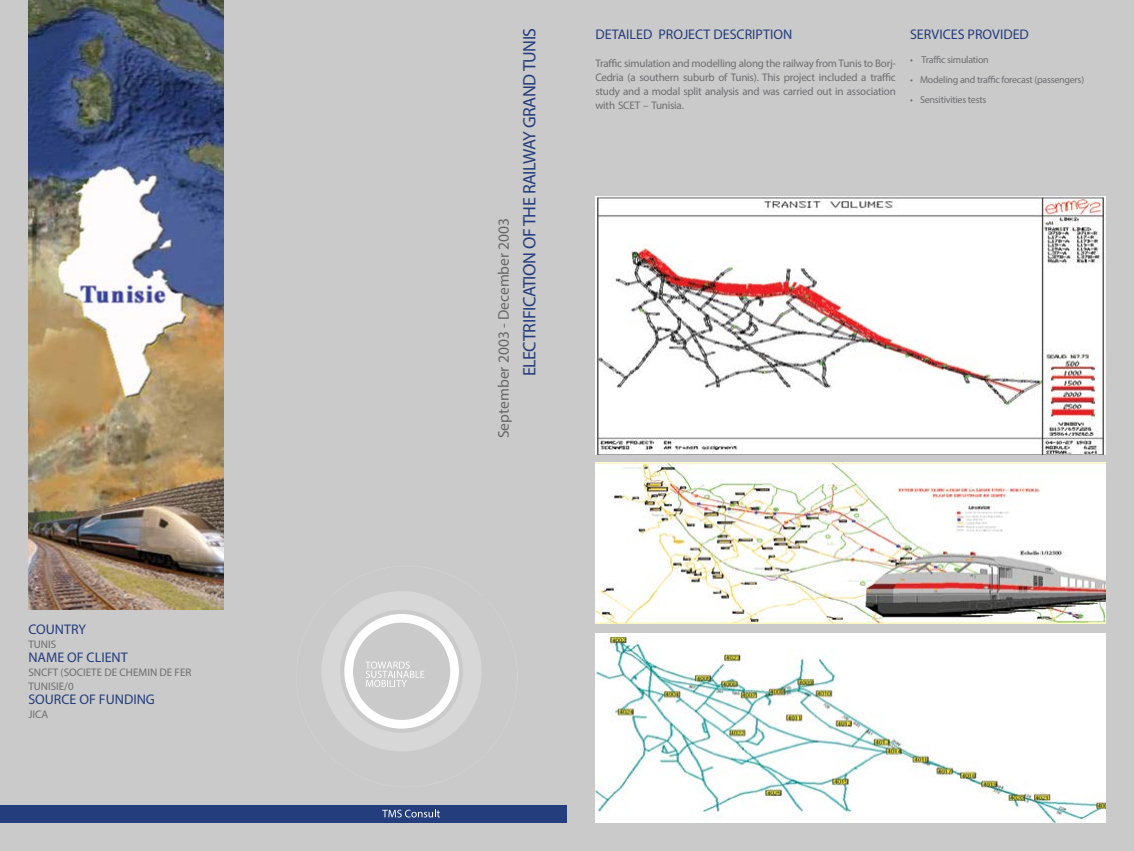
<style>
.page{position:relative;width:1134px;height:851px;background:#fff}
.page>*{position:absolute;margin:0;border:0;box-sizing:border-box;transform-origin:0 0}
.t1{font:18px "Myriad Pro";letter-spacing:-.025em;color:#233d7d}
.t2{font:15.5px "Myriad Pro";color:#686768}
.t3{font:14px "Myriad Pro";color:#233d7d}
.t4{font:11px/14px "Myriad Pro";letter-spacing:-.02em;color:#6d6e71;text-align:justify}
.t5{font:11px/14px "Myriad Pro";color:#6d6e71}
.t6{font:10px "Myriad Pro";letter-spacing:-.025em;color:#6d6e71}
</style>
<div class="page">
<div style="left:0;top:0;width:1134px;height:850px;background:#cbcaca"></div>
<svg style="left:322px;top:591px;width:159px;height:160px"></svg>
<div style="left:0;top:805px;width:567px;height:17px;background:#233d7d"></div>
<svg style="left:382px;top:809px;width:58px;height:8px"></svg>
<img style="left:28px;top:0;width:196px;height:609px">
<img style="left:595px;top:196px;width:511px;height:258px">
<img style="left:595px;top:463px;width:511px;height:160px">
<img style="left:595px;top:633px;width:511px;height:188px">
<p class="t3" style="left:28px;top:621px;width:59px">COUNTRY</p>
<p class="t4" style="left:28px;top:637px;width:29px">TUNIS</p>
<p class="t3" style="left:28px;top:649px;width:101px">NAME OF CLIENT</p>
<p class="t5" style="left:28px;top:665px;width:164px">SNCFT (SOCIETE DE CHEMIN DE FER<br>TUNISIE/0</p>
<p class="t3" style="left:28px;top:691px;width:128px">SOURCE OF FUNDING</p>
<p class="t4" style="left:28px;top:707px;width:21px">JICA</p>
<h2 class="t2" style="left:494px;top:438px;width:222px;rotate:-90deg">September 2003 - December 2003</h2>
<h1 class="t1" style="left:518px;top:376px;width:350px;rotate:-90deg">ELECTRIFICATION OF THE RAILWAY GRAND TUNIS</h1>
<p class="t3" style="left:595px;top:26px;width:198px">DETAILED PROJECT DESCRIPTION</p>
<p class="t4" style="left:595px;top:56px;width:302px">Traffic simulation and modelling along the railway from Tunis to Borj-Cedria (a southern suburb of Tunis). This project included a traffic study and a modal split analysis and was carried out in association with SCET – Tunisia.</p>
<p class="t3" style="left:910px;top:26px;width:120px">SERVICES PROVIDED</p>
<p class="t6" style="left:910px;top:54px;width:80px">• Traffic simulation</p>
<p class="t6" style="left:910px;top:74px;width:176px">• Modeling and traffic forecast (passengers)</p>
<p class="t6" style="left:910px;top:94px;width:78px">• Sensitivities tests</p>
</div>
